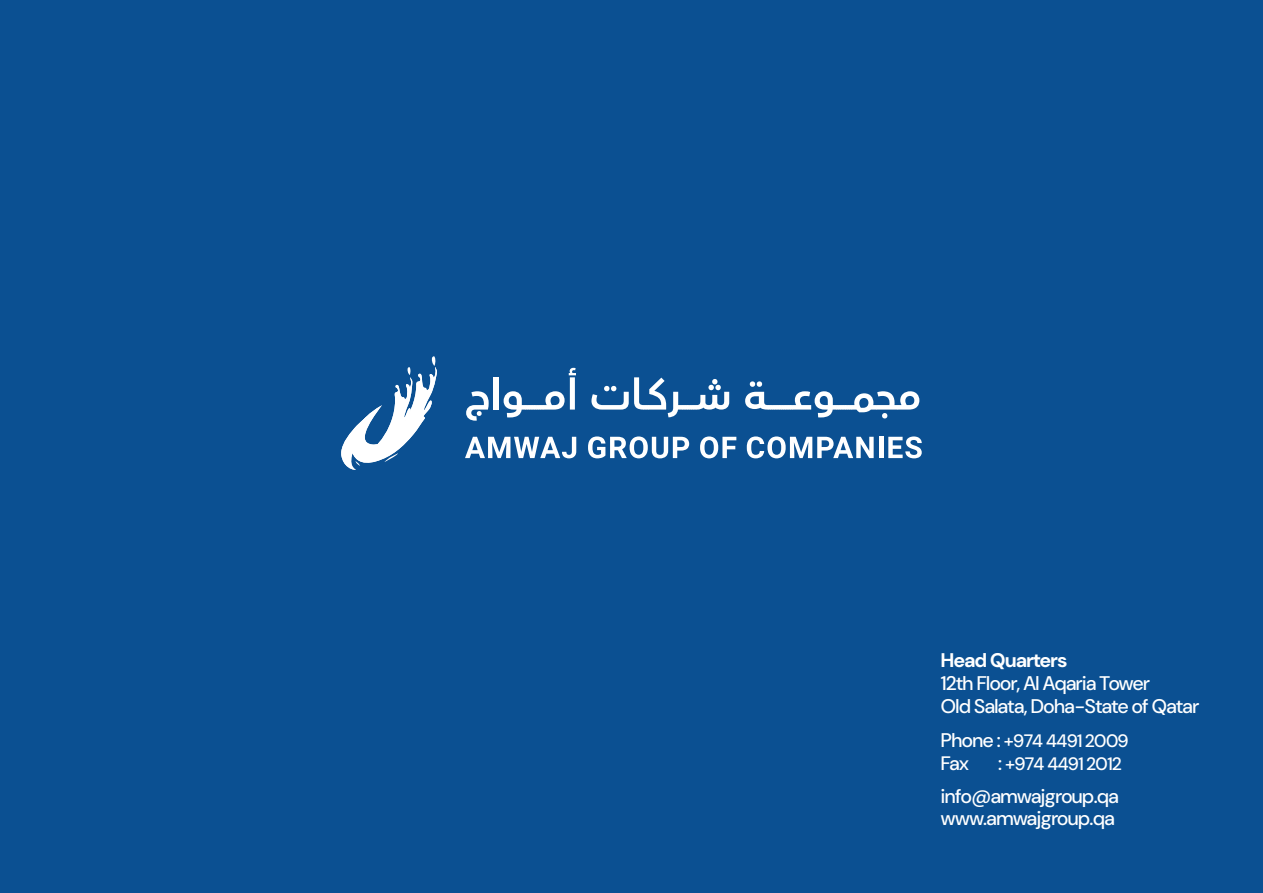
<style>
.page{position:relative;width:1263px;height:893px;background:#0b5092}
.page>*{position:absolute;margin:0;border:0;box-sizing:border-box;transform-origin:0 0}
.t1{font:500 19.8px/23.1px "DM Sans 36 pt";letter-spacing:-.025em;color:#fff}
.t2{font:700 19.8px "DM Sans 36 pt";letter-spacing:-.025em;color:#fff}
.t3{font:500 19.5px "DM Sans 36 pt";color:#fff}
.t4{font:500 18px "DM Sans 36 pt";letter-spacing:-.025em;color:#fff}
.s1{font-size:19.8px}
.s2{font-size:19.5px}
</style>
<div class="page">
<svg style="left:341px;top:356px;width:96px;height:114px"></svg>
<svg style="left:466px;top:391px;width:23px;height:30px"></svg>
<div style="left:494px;top:377px;width:5px;height:33px;background:#fff"></div>
<svg style="left:504px;top:368px;width:72px;height:49px"></svg>
<svg style="left:591px;top:377px;width:138px;height:40px"></svg>
<svg style="left:745px;top:381px;width:174px;height:37px"></svg>
<svg style="left:465px;top:437px;width:111px;height:21px"></svg>
<svg style="left:588px;top:436px;width:101px;height:22px"></svg>
<svg style="left:700px;top:436px;width:36px;height:22px"></svg>
<svg style="left:747px;top:436px;width:127px;height:22px"></svg>
<hr style="left:879px;top:437px;width:4px;height:21px;background:#fff">
<svg style="left:888px;top:436px;width:34px;height:22px"></svg>
<p class="t2" style="left:941px;top:648px;width:128px">Head Quarters</p>
<p class="t1" style="left:941px;top:672px;width:260px">12th Floor, Al Aqaria Tower<br>Old Salata, Doha-State of Qatar</p>
<p class="t4" style="left:941px;top:730px;width:189px"><span class="s1">Phone :</span> +974 4491 2009</p>
<p class="t3" style="left:941px;top:751px;width:30px">Fax</p>
<p class="t4" style="left:998px;top:753px;width:125px"><span class="s2">:</span> +974 4491 2012</p>
<p class="t1" style="left:941px;top:785px;width:179px;line-height:21.8px">info@amwajgroup.qa www.amwajgroup.qa</p>
</div>
